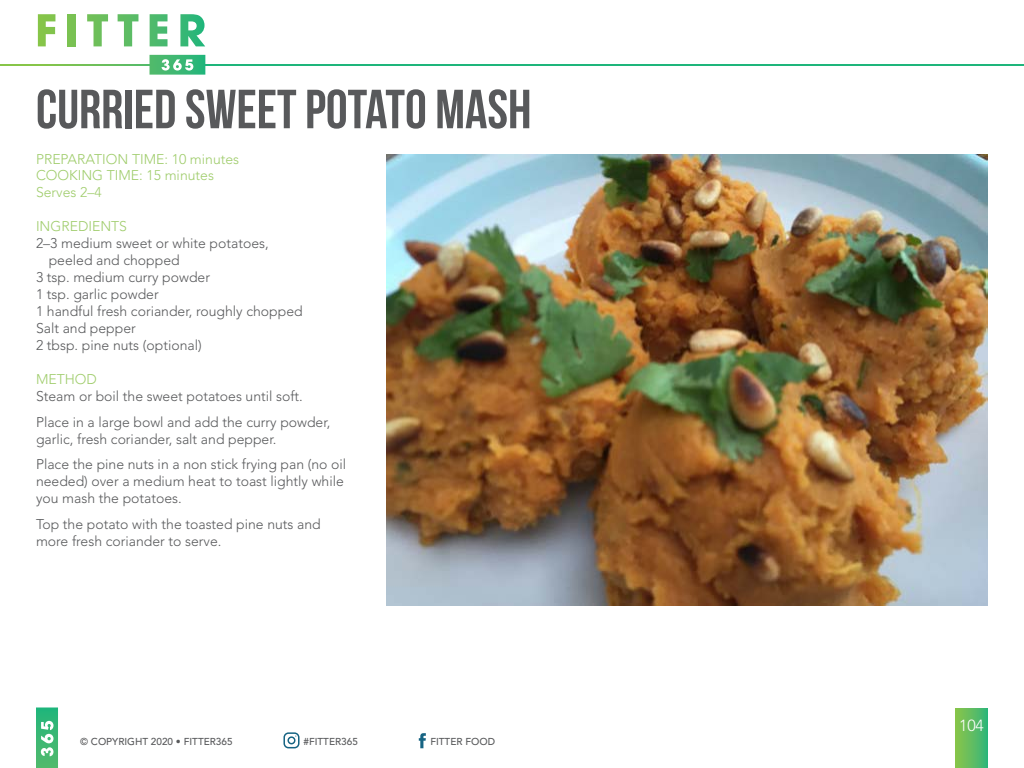
<style>
.page{position:relative;width:1024px;height:768px;background:#fff}
.page>*{position:absolute;margin:0;border:0;box-sizing:border-box;transform-origin:0 0}
.t1{font:55px "Bebas Neue";color:#58595b}
.t2{font:300 16px "Avenir";color:#fff}
.t3{font:300 14px/25.5px "Avenir";color:#58595b}
.t4{font:300 14px/17px "Avenir";color:#9fcc6b}
.t5{font:500 10px "Avenir";color:#58595b}
</style>
<div class="page">
<svg style="left:0;top:64px;width:150px;height:2px"></svg>
<hr style="left:203px;top:64px;width:821px;height:2px;background:#1eb57b">
<svg style="left:38px;top:14px;width:17px;height:32px"></svg>
<div style="left:68px;top:14px;width:8px;height:32px;background:#79c153"></div>
<svg style="left:87px;top:14px;width:21px;height:32px"></svg>
<svg style="left:118px;top:14px;width:20px;height:32px"></svg>
<svg style="left:150px;top:14px;width:18px;height:32px"></svg>
<svg style="left:180px;top:14px;width:25px;height:32px"></svg>
<svg style="left:150px;top:55px;width:55px;height:20px"></svg>
<svg style="left:36px;top:708px;width:22px;height:60px"></svg>
<svg style="left:955px;top:708px;width:33px;height:60px;background:#5fbd60"></svg>
<svg style="left:419px;top:733px;width:7px;height:15px"></svg>
<svg style="left:283px;top:732px;width:17px;height:16px"></svg>
<img style="left:387px;top:155px;width:601px;height:451px">
<h1 class="t1" style="left:36px;top:79px;width:497px">CURRIED SWEET POTATO MASH</h1>
<p class="t4" style="left:36px;top:150px;width:205px">PREPARATION TIME: 10 minutes<br>COOKING TIME: 15 minutes<br>Serves 2–4</p>
<p class="t4" style="left:36px;top:218px;width:93px">INGREDIENTS</p>
<p class="t3" style="left:36px;top:231px;width:234px">2–3 medium sweet or white potatoes,</p>
<p class="t3" style="left:49px;top:248px;width:132px">peeled and chopped</p>
<p class="t3" style="left:36px;top:265px;width:176px">3 tsp. medium curry powder</p>
<p class="t3" style="left:36px;top:282px;width:124px">1 tsp. garlic powder</p>
<p class="t3" style="left:36px;top:299px;width:268px">1 handful fresh coriander, roughly chopped</p>
<p class="t3" style="left:36px;top:316px;width:101px">Salt and pepper</p>
<p class="t3" style="left:36px;top:333px;width:167px">2 tbsp. pine nuts (optional)</p>
<p class="t4" style="left:36px;top:371px;width:62px">METHOD</p>
<p class="t3" style="left:36px;top:384px;width:296px">Steam or boil the sweet potatoes until soft.<br>Place in a large bowl and add the curry powder,</p>
<p class="t3" style="left:36px;top:426px;width:312px">garlic, fresh coriander, salt and pepper.<br>Place the pine nuts in a non stick frying pan (no oil</p>
<p class="t3" style="left:36px;top:473px;width:309px;line-height:17px">needed) over a medium heat to toast lightly while you mash the potatoes.</p>
<p class="t3" style="left:36px;top:516px;width:286px;line-height:17px">Top the potato with the toasted pine nuts and more fresh coriander to serve.</p>
<p class="t5" style="left:80px;top:736px;width:154px">© COPYRIGHT 2020 • FITTER365</p>
<p class="t5" style="left:304px;top:736px;width:56px">#FITTER365</p>
<p class="t5" style="left:430px;top:736px;width:66px">FITTER FOOD</p>
<p class="t2" style="left:959px;top:716px;width:26px">104</p>
</div>
